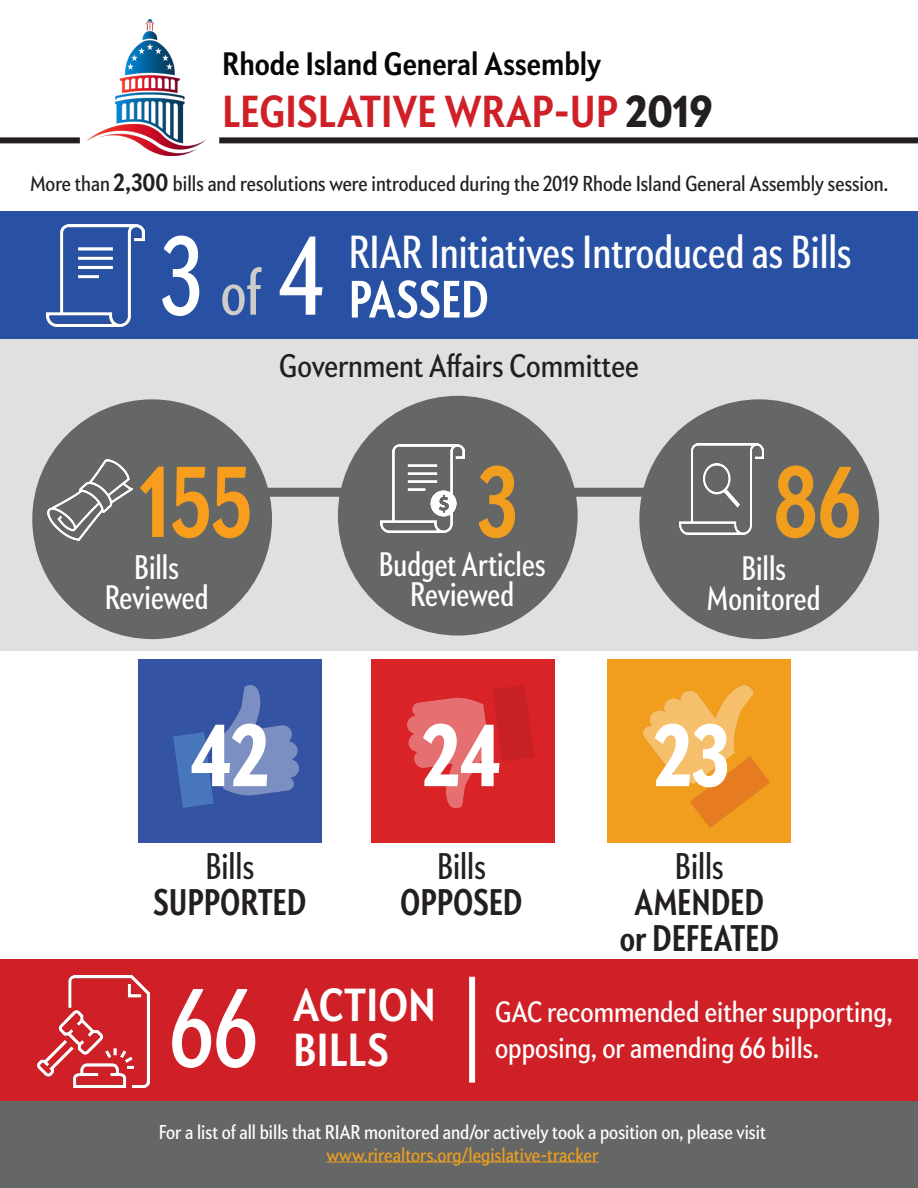
<style>
.page{position:relative;width:918px;height:1188px;background:#fff}
.page>*{position:absolute;margin:0;border:0;box-sizing:border-box;transform-origin:0 0}
.t1{font:extra-condensed 108px "Apres";color:#fff}
.t2{font:700 extra-condensed 97.5px "Apres";color:#f19e1e}
.t3{font:700 extra-condensed 97.5px "Apres";color:#f89e1c}
.t4{font:800 extra-condensed 85.5px "Apres";color:#fff}
.t5{font:700 extra-condensed 51px "Apres";color:#fff}
.t6{font:extra-condensed 45px "Apres";color:#fff}
.t7{font:700 45px "Apres Condensed";color:#fff}
.t8{font:700 43.5px "Apres Condensed";color:#cf2027}
.t9{font:700 extra-condensed 36px "Apres";color:#231f20}
.t10{font:extra-condensed 36px "Apres";color:#231f20}
.t11{font:extra-condensed 33px "Apres";color:#fff}
.t12{font:700 31.5px "Apres Condensed";color:#070604}
.t13{font:31.5px "Apres Condensed";color:#231f20}
.t14{font:28.5px/36px "Apres Condensed";color:#fff}
.t15{font:21px "Apres Condensed";color:#231f20}
.t16{font:19.5px "Apres Condensed";color:#fff}
.t17{font:19.5px "Apres Condensed";color:#ea9e21}
.s1{font-weight:800;color:#231f20}
.s2{font-weight:700;font-size:24px}
.s3{font-size:63px;color:#ceccca}
</style>
<div class="page">
<img style="left:86px;top:20px;width:120px;height:136px">
<div style="left:0;top:339px;width:918px;height:312px;background:#e0e1df"></div>
<div style="left:0;top:212px;width:918px;height:127px;background:#2851a3"></div>
<div style="left:265px;top:488px;width:388px;height:9px;background:#656666"></div>
<img style="left:47px;top:225px;width:97px;height:101px">
<div style="left:138px;top:659px;width:183px;height:184px;background:#3553a3"></div>
<img style="left:173px;top:686px;width:126px;height:122px">
<div style="left:372px;top:659px;width:183px;height:184px;background:#da2326"></div>
<img style="left:408px;top:686px;width:125px;height:121px">
<div style="left:608px;top:659px;width:183px;height:183px;background:#f19e1e"></div>
<img style="left:644px;top:686px;width:125px;height:142px">
<div style="left:338px;top:396px;width:240px;height:240px;background:#656666;border-radius:50%"></div>
<img style="left:381px;top:445px;width:83px;height:87px">
<div style="left:32px;top:399px;width:240px;height:240px;background:#656666;border-radius:50%"></div>
<img style="left:48px;top:459px;width:85px;height:81px">
<div style="left:0;top:1067px;width:918px;height:121px;background:#656666"></div>
<div style="left:0;top:960px;width:918px;height:141px;background:#cf2027"></div>
<img style="left:38px;top:975px;width:112px;height:112px">
<div style="left:469px;top:977px;width:6px;height:106px;background:#fff"></div>
<div style="left:639px;top:399px;width:240px;height:240px;background:#656666;border-radius:50%"></div>
<img style="left:679px;top:444px;width:85px;height:90px">
<hr style="left:326px;top:1162px;width:272px;height:1px;background:#ea9e21">
<div style="left:219px;top:137px;width:699px;height:6px;background:#231f20"></div>
<div style="left:0;top:137px;width:80px;height:6px;background:#231f20"></div>
<p class="t12" style="left:222px;top:44px;width:381px">Rhode Island General Assembly</p>
<p class="t8" style="left:222px;top:85px;width:492px">LEGISLATIVE WRAP-UP <span class="s1">2019</span></p>
<p class="t15" style="left:30px;top:170px;width:859px">More than <span class="s2">2,300</span> bills and resolutions were introduced during the 2019 Rhode Island General Assembly session.</p>
<p class="t1" style="left:162px;top:211px;width:164px">3 <span class="s3">of</span> 4</p>
<p class="t6" style="left:349px;top:225px;width:504px">RIAR Initiatives Introduced as Bills</p>
<p class="t5" style="left:349px;top:268px;width:141px">PASSED</p>
<p class="t13" style="left:279px;top:347px;width:361px">Government Affairs Committee</p>
<p class="t3" style="left:139px;top:442px;width:115px">155</p>
<p class="t11" style="left:134px;top:547px;width:46px">Bills</p>
<p class="t11" style="left:105px;top:577px;width:105px">Reviewed</p>
<p class="t2" style="left:479px;top:442px;width:40px">3</p>
<p class="t11" style="left:379px;top:545px;width:168px">Budget Articles</p>
<p class="t11" style="left:410px;top:575px;width:105px">Reviewed</p>
<p class="t2" style="left:773px;top:442px;width:89px">86</p>
<p class="t11" style="left:741px;top:548px;width:46px">Bills</p>
<p class="t11" style="left:707px;top:578px;width:115px">Monitored</p>
<p class="t4" style="left:190px;top:703px;width:81px">42</p>
<p class="t4" style="left:423px;top:703px;width:80px">24</p>
<p class="t4" style="left:654px;top:703px;width:76px">23</p>
<p class="t10" style="left:205px;top:844px;width:50px">Bills</p>
<p class="t9" style="left:153px;top:880px;width:155px">SUPPORTED</p>
<p class="t10" style="left:437px;top:844px;width:50px">Bills</p>
<p class="t9" style="left:400px;top:880px;width:124px">OPPOSED</p>
<p class="t10" style="left:675px;top:844px;width:50px">Bills</p>
<p class="t9" style="left:635px;top:880px;width:131px">AMENDED</p>
<p class="t9" style="left:620px;top:916px;width:161px">or DEFEATED</p>
<p class="t7" style="left:293px;top:977px;width:144px">ACTION</p>
<p class="t7" style="left:293px;top:1022px;width:97px">BILLS</p>
<p class="t1" style="left:170px;top:963px;width:89px">66</p>
<p class="t14" style="left:495px;top:994px;width:399px">GAC recommended either supporting, opposing, or amending 66 bills.</p>
<p class="t16" style="left:159px;top:1120px;width:609px">For a list of all bills that RIAR monitored and/or actively took a position on, please visit</p>
<p class="t17" style="left:326px;top:1143px;width:273px">www.rirealtors.org/legislative-tracker</p>
</div>
